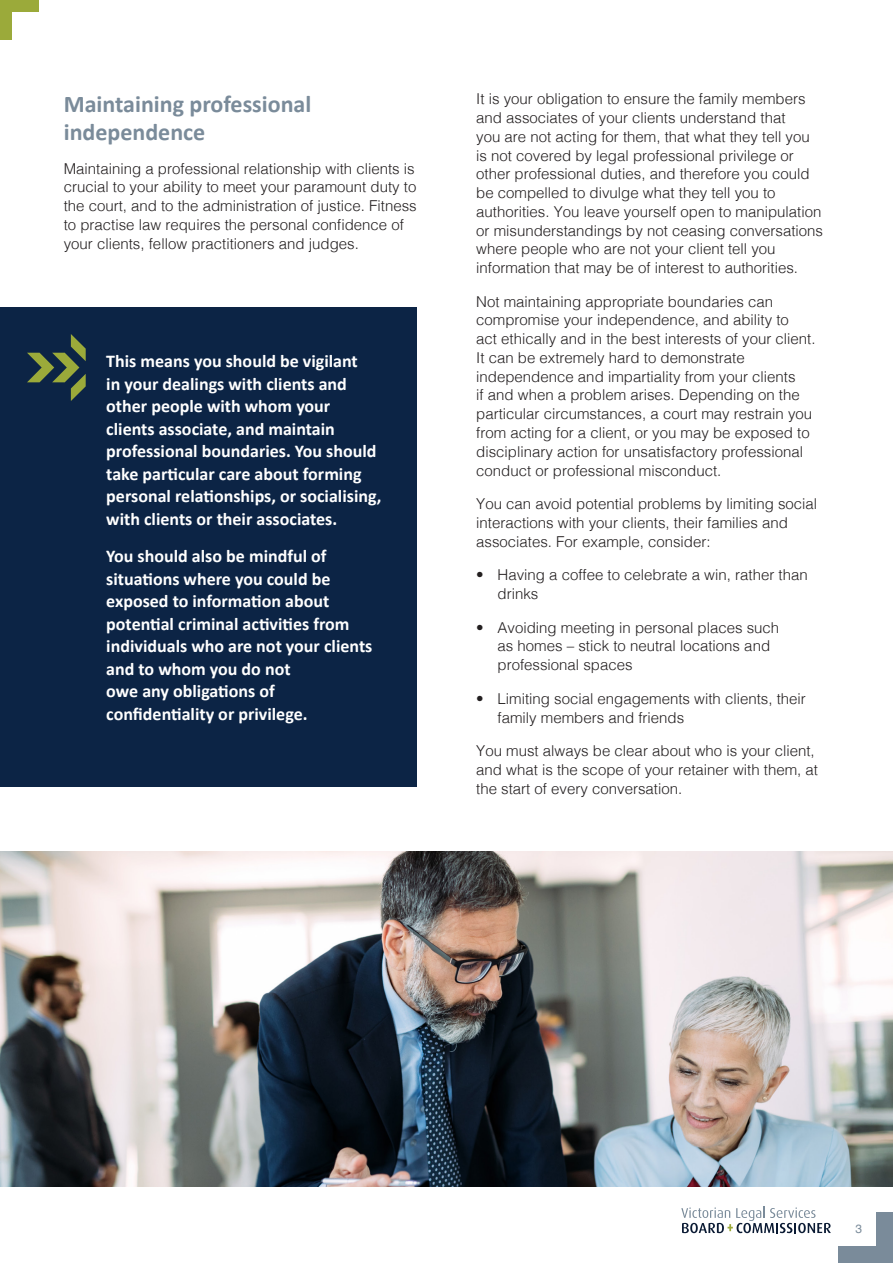
<style>
.page{position:relative;width:893px;height:1263px;background:#fff}
.page>*{position:absolute;margin:0;border:0;box-sizing:border-box;transform-origin:0 0}
.heading{font:700 24px/28.5px "Calibri";color:#7a8b9a}
.inset_text_white{font:700 18px/22.5px "Calibri";color:#fff}
.text{font:300 15px/18.8px "Helvetica";color:#231f20}
.inset_text_white-2{font:300 15px/18.8px "Helvetica";color:#231f20}
.t1{font:12px "Helvetica";color:#7a8b9a}
</style>
<div class="page">
<div style="left:876px;top:1212px;width:17px;height:51px;background:#7a8b9a"></div>
<div style="left:838px;top:1246px;width:55px;height:17px;background:#7a8b9a"></div>
<div style="left:0;top:0;width:12px;height:39px;background:#9baa3a"></div>
<div style="left:0;top:0;width:39px;height:12px;background:#9baa3a"></div>
<svg style="left:681px;top:1207px;width:150px;height:26px"></svg>
<div style="left:0;top:307px;width:417px;height:480px;background:#0c2445"></div>
<svg style="left:27px;top:334px;width:59px;height:67px"></svg>
<img style="left:0;top:851px;width:893px;height:335px">
<p class="heading" style="left:64px;top:89px;width:249px">Maintaining professional independence</p>
<p class="text" style="left:64px;top:158px;width:354px">Maintaining a professional relationship with clients is crucial to your ability to meet your paramount duty to the court, and to the administration of justice. Fitness to practise law requires the personal confidence of your clients, fellow practitioners and judges.</p>
<p class="inset_text_white" style="left:106px;top:350px;width:277px">This means you should be vigilant<br>in your dealings with clients and other people with whom your clients associate, and maintain professional boundaries. You should take particular care about forming personal relationships, or socialising, with clients or their associates.</p>
<p class="inset_text_white" style="left:106px;top:545px;width:268px">You should also be mindful of situations where you could be exposed to information about potential criminal activities from individuals who are not your clients and to whom you do not<br>owe any obligations of confidentiality or privilege.</p>
<p class="text" style="left:476px;top:89px;width:348px">It is your obligation to ensure the family members and associates of your clients understand that<br>you are not acting for them, that what they tell you is not covered by legal professional privilege or other professional duties, and therefore you could be compelled to divulge what they tell you to authorities. You leave yourself open to manipulation or misunderstandings by not ceasing conversations where people who are not your client tell you information that may be of interest to authorities.</p>
<p class="text" style="left:476px;top:291px;width:341px">Not maintaining appropriate boundaries can compromise your independence, and ability to<br>act ethically and in the best interests of your client.<br>It can be extremely hard to demonstrate independence and impartiality from your clients<br>if and when a problem arises. Depending on the particular circumstances, a court may restrain you from acting for a client, or you may be exposed to disciplinary action for unsatisfactory professional conduct or professional misconduct.</p>
<p class="inset_text_white-2" style="left:476px;top:493px;width:342px">You can avoid potential problems by limiting social interactions with your clients, their families and associates. For example, consider:</p>
<p class="inset_text_white-2" style="left:497px;top:564px;width:312px;text-indent:-21px">• Having a coffee to celebrate a win, rather than drinks</p>
<p class="inset_text_white-2" style="left:497px;top:617px;width:283px;text-indent:-21px">• Avoiding meeting in personal places such as homes – stick to neutral locations and professional spaces</p>
<p class="inset_text_white-2" style="left:497px;top:688px;width:310px;text-indent:-21px">• Limiting social engagements with clients, their family members and friends</p>
<p class="inset_text_white-2" style="left:476px;top:740px;width:343px">You must always be clear about who is your client, and what is the scope of your retainer with them, at the start of every conversation.</p>
<p class="t1" style="left:855px;top:1220px;width:8px">3</p>
</div>
